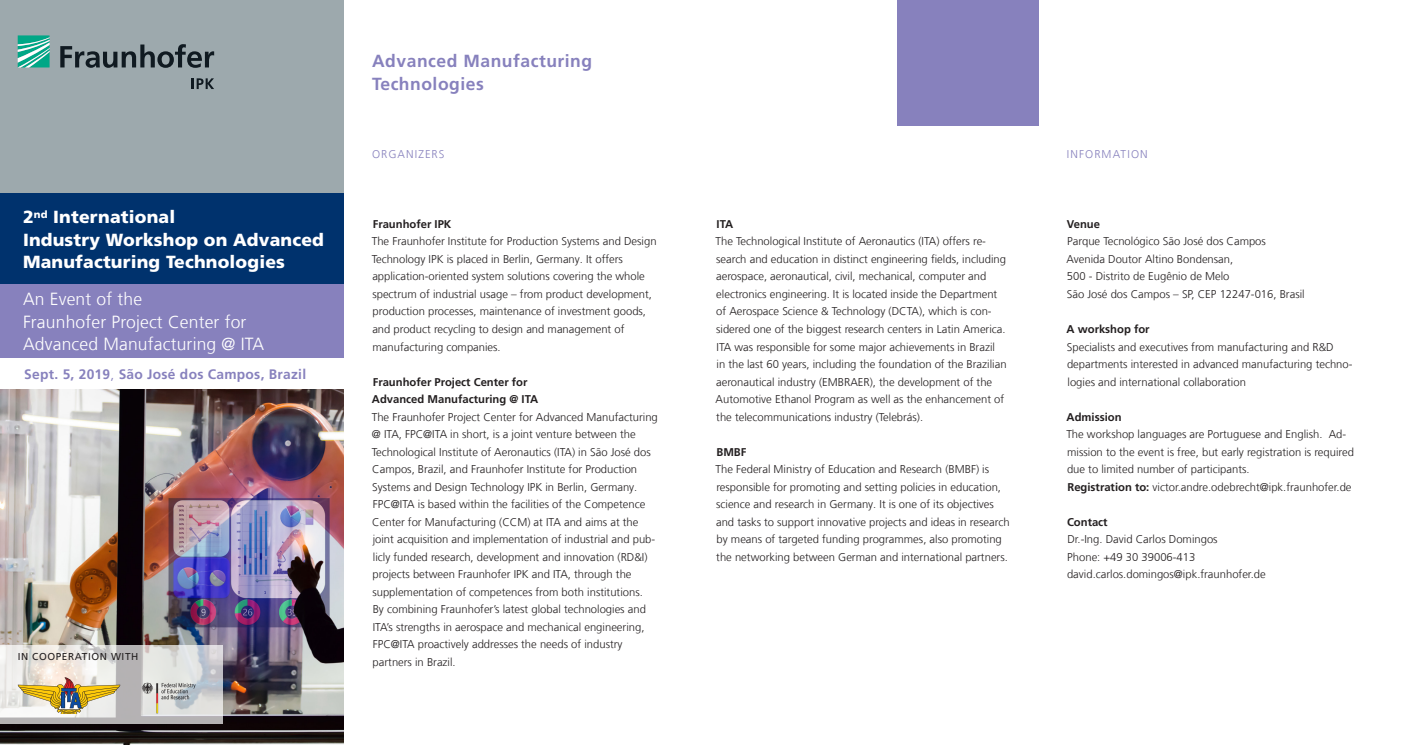
<style>
.page{position:relative;width:1407px;height:745px;background:#fff}
.page>*{position:absolute;margin:0;border:0;box-sizing:border-box;transform-origin:0 0}
._03_Standardüberschr{font:900 17.5px/22.5px "Frutiger LT Com";letter-spacing:.01em;color:#fff}
._03_Standardüberschr-2{font:300 17.5px/22.5px "Frutiger LT Com";letter-spacing:.01em;color:#fff}
._02_Standardüberschr{font:700 17.5px/22.5px "Frutiger LT Com";letter-spacing:.03em;color:#8781bd}
._03_Standardüberschr-3{font:700 13.75px "Frutiger LT Com";letter-spacing:.02em;color:#8781bd}
._06_Fließtext{font:300 11.25px/17.5px "Frutiger LT Com";color:#231f20}
._06_Fließtext-2{font:700 11.25px/17.5px "Frutiger LT Com";color:#231f20}
._9_light_gesp_80{font:300 11.25px "Frutiger LT Com";letter-spacing:.095em;color:#8781bd}
.programm_pause__ende{font:700 11.25px "Frutiger LT Com";color:#231f20}
.Absatzlinienfarbe{font:700 11.25px "Frutiger LT Com";color:#231f20}
.eien_veranstaltung_v{font:10px "Frutiger LT Com";letter-spacing:.06em;color:#231f20}
.s1{font-weight:300}
.s2{font-weight:700}
</style>
<div class="page">
<img style="left:0;top:389px;width:344px;height:355px">
<div style="left:0;top:193px;width:344px;height:150px;background:#00326d"></div>
<div style="left:0;top:283px;width:344px;height:75px;background:#8781bd"></div>
<div style="left:0;top:0;width:344px;height:193px;background:#9da9ad"></div>
<svg style="left:18px;top:35px;width:32px;height:32px"></svg>
<svg style="left:60px;top:44px;width:154px;height:24px"></svg>
<svg style="left:192px;top:78px;width:22px;height:11px"></svg>
<svg style="left:0;top:644px;width:223px;height:78px;background:#d8d6d5"></svg>
<img style="left:131px;top:671px;width:76px;height:52px">
<svg style="left:18px;top:676px;width:102px;height:37px;background:#d1c292"></svg>
<svg style="left:61px;top:692px;width:4px;height:15px"></svg>
<div style="left:896px;top:0;width:142px;height:126px;background:#8781bd"></div>
<p class="_03_Standardüberschr" style="left:23px;top:206px;width:302px">2<sup>nd</sup> International<br>Industry Workshop on Advanced<br>Manufacturing Technologies</p>
<p class="_03_Standardüberschr-2" style="left:23px;top:288px;width:243px">An Event of the<br>Fraunhofer Project Center for<br>Advanced Manufacturing @ ITA</p>
<p class="_03_Standardüberschr-3" style="left:24px;top:365px;width:283px">Sept. 5, 2019<span class="s1">,</span> São José dos Campos, Brazil</p>
<p class="eien_veranstaltung_v" style="left:18px;top:650px;width:122px">IN COOPERATION WITH</p>
<p class="_02_Standardüberschr" style="left:372px;top:50px;width:222px">Advanced Manufacturing<br>Technologies</p>
<p class="_9_light_gesp_80" style="left:372px;top:148px;width:74px">ORGANIZERS</p>
<p class="_06_Fließtext-2" style="left:373px;top:215px;width:80px">Fraunhofer IPK</p>
<p class="_06_Fließtext" style="left:372px;top:233px;width:286px">The Fraunhofer Institute for Production Systems and Design Technology IPK is placed in Berlin, Germany. It offers application-oriented system solutions covering the whole spectrum of industrial usage – from product development, production processes, maintenance of investment goods, and product recycling to design and management of manufacturing companies.</p>
<p class="_06_Fließtext-2" style="left:372px;top:372px;width:168px">Fraunhofer Project Center for<br>Advanced Manufacturing @ ITA</p>
<p class="_06_Fließtext" style="left:372px;top:408px;width:288px">The Fraunhofer Project Center for Advanced Manufacturing @ ITA, FPC@ITA in short, is a joint venture between the Technological Institute of Aeronautics (ITA) in São José dos Campos, Brazil, and Fraunhofer Institute for Production Systems and Design Technology IPK in Berlin, Germany.<br>FPC@ITA is based within the facilities of the Competence Center for Manufacturing (CCM) at ITA and aims at the joint acquisition and implementation of industrial and pub&shy;licly funded research, development and innovation (RD&amp;I) projects between Fraunhofer IPK and ITA, through the supplementation of competences from both institutions.<br>By combining Fraunhofer’s latest global technologies and ITA’s strengths in aerospace and mechanical engineering, FPC@ITA proactively addresses the needs of industry partners in Brazil.</p>
<p class="_06_Fließtext-2" style="left:716px;top:215px;width:18px">ITA</p>
<p class="_06_Fließtext" style="left:715px;top:233px;width:293px">The Technological Institute of Aeronautics (ITA) offers re&shy;search and education in distinct engineering fields, including aerospace, aeronautical, civil, mechanical, computer and electronics engineering. It is located inside the Department of Aerospace Science &amp; Technology (DCTA), which is con&shy;sidered one of the biggest research centers in Latin America.<br>ITA was responsible for some major achievements in Brazil<br>in the last 60 years, including the foundation of the Brazilian aeronautical industry (EMBRAER), the development of the Automotive Ethanol Program as well as the enhancement of the telecommunications industry (Telebrás).</p>
<p class="_06_Fließtext-2" style="left:716px;top:442px;width:31px">BMBF</p>
<p class="_06_Fließtext" style="left:715px;top:460px;width:296px">The Federal Ministry of Education and Research (BMBF) is responsible for promoting and setting policies in education, science and research in Germany. It is one of its objectives and tasks to support innovative projects and ideas in research by means of targeted funding programmes, also promoting the networking between German and international partners.</p>
<p class="_9_light_gesp_80" style="left:1067px;top:148px;width:82px">INFORMATION</p>
<p class="Absatzlinienfarbe" style="left:1067px;top:217px;width:35px">Venue</p>
<p class="_06_Fließtext" style="left:1067px;top:233px;width:200px">Parque Tecnológico São José dos Campos</p>
<p class="_06_Fließtext" style="left:1066px;top:250px;width:168px">Avenida Doutor Altino Bondensan,<br>500 - Distrito de Eugênio de Melo</p>
<p class="_06_Fließtext" style="left:1067px;top:285px;width:239px">São José dos Campos – SP, CEP 12247-016, Brasil</p>
<p class="programm_pause__ende" style="left:1066px;top:322px;width:85px">A workshop for</p>
<p class="_06_Fließtext" style="left:1067px;top:338px;width:287px">Specialists and executives from manufacturing and R&amp;D departments interested in advanced manufacturing techno&shy;logies and international collaboration</p>
<p class="programm_pause__ende" style="left:1066px;top:410px;width:56px">Admission</p>
<p class="_06_Fließtext" style="left:1066px;top:425px;width:289px">The workshop languages are Portuguese and English. Ad&shy;mission to the event is free, but early registration is required due to limited number of participants.</p>
<p class="_06_Fließtext" style="left:1067px;top:478px;width:286px"><span class="s2">Registration to:</span> victor.andre.odebrecht@ipk.fraunhofer.de</p>
<p class="Absatzlinienfarbe" style="left:1067px;top:515px;width:42px">Contact</p>
<p class="_06_Fließtext" style="left:1067px;top:530px;width:152px">Dr.-Ing. David Carlos Domingos</p>
<p class="_06_Fließtext" style="left:1067px;top:548px;width:130px">Phone: +49 30 39006-413</p>
<p class="_06_Fließtext" style="left:1067px;top:565px;width:200px">david.carlos.domingos@ipk.fraunhofer.de</p>
</div>
